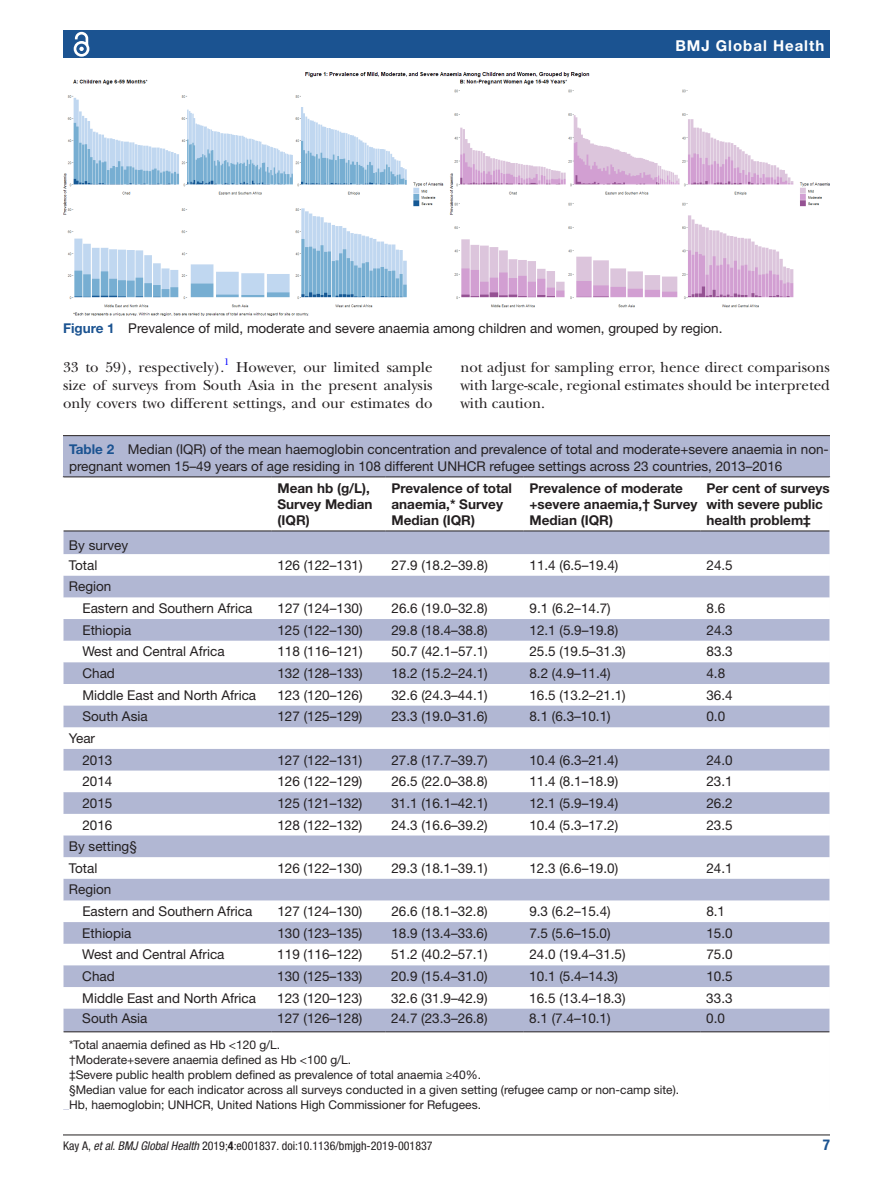
<style>
.page{position:relative;width:893px;height:1191px;background:#fff}
.page>*{position:absolute;margin:0;border:0;box-sizing:border-box;transform-origin:0 0}
.t1{font:15px/18px "New Baskerville";color:#231f20;text-align:justify}
.t2{font:700 15px "Helvetica Neue LT Std";letter-spacing:.065em;color:#fff}
.t3{font:700 condensed 15px "Helvetica Neue LT Std";color:#1b5391}
.t4{font:13.5px/21.6px "Helvetica Neue LT Std";color:#231f20}
.t5{font:700 13.5px/16.2px "Helvetica Neue LT Std";color:#231f20}
.t6{font:12px/15px "Helvetica Neue LT Std";color:#231f20}
.t7{font:condensed 12px "Helvetica Neue LT Std";color:#231f20}
.t8{font:9.9px "New Baskerville";color:#00f}
.s1{font-weight:700;color:#1b5391}
.s2{font-style:italic}
.s3{font-weight:700}
</style>
<div class="page">
<hr style="left:63px;top:1134px;width:767px;height:1px;background:#231f20">
<div style="left:63px;top:31px;width:767px;height:27px;background:#1b5391"></div>
<svg style="left:73px;top:31px;width:17px;height:26px"></svg>
<img style="left:63px;top:73px;width:767px;height:242px">
<div style="left:63px;top:436px;width:767px;height:673px;background:#b1b7d3"></div>
<hr style="left:63px;top:435px;width:767px;height:1px;background:#231f20">
<svg style="left:64px;top:477px;width:766px;height:632px;fill:#fff"></svg>
<hr style="left:63px;top:476px;width:208px;height:1px;background:#231f20">
<hr style="left:63px;top:530px;width:209px;height:1px;background:#231f20">
<hr style="left:272px;top:476px;width:114px;height:1px;background:#231f20">
<hr style="left:272px;top:530px;width:114px;height:1px;background:#231f20">
<hr style="left:386px;top:476px;width:138px;height:1px;background:#231f20">
<hr style="left:386px;top:530px;width:138px;height:1px;background:#231f20">
<hr style="left:524px;top:476px;width:176px;height:1px;background:#231f20">
<hr style="left:524px;top:530px;width:176px;height:1px;background:#231f20">
<hr style="left:700px;top:476px;width:130px;height:1px;background:#231f20">
<hr style="left:700px;top:530px;width:130px;height:1px;background:#231f20">
<hr style="left:272px;top:1031px;width:114px;height:1px;background:#231f20">
<hr style="left:386px;top:1031px;width:138px;height:1px;background:#231f20">
<hr style="left:524px;top:1031px;width:176px;height:1px;background:#231f20">
<hr style="left:63px;top:1031px;width:209px;height:1px;background:#231f20">
<hr style="left:700px;top:1031px;width:130px;height:1px;background:#231f20">
<hr style="left:63px;top:477px;width:1px;height:54px;background:#fff">
<svg style="left:63px;top:531px;width:1px;height:500px"></svg>
<hr style="left:63px;top:1031px;width:1px;height:78px;background:#fff">
<hr style="left:69px;top:1048px;width:761px;height:2px;background:#fff">
<hr style="left:69px;top:1063px;width:761px;height:2px;background:#fff">
<hr style="left:69px;top:1078px;width:761px;height:2px;background:#fff">
<hr style="left:69px;top:1093px;width:761px;height:2px;background:#fff">
<hr style="left:69px;top:1108px;width:761px;height:2px;background:#fff">
<p class="t2" style="left:675px;top:36px;width:150px">BMJ Global Health</p>
<p class="t4" style="left:63px;top:317px;width:661px"><span class="s1">Figure 1</span> Prevalence of mild, moderate and severe anaemia among children and women, grouped by region.</p>
<p class="t1" style="left:63px;top:358px;width:163px">33 to 59), respectively).</p>
<p class="t8" style="left:224px;top:356px;width:7px">1</p>
<p class="t1" style="left:63px;top:358px;width:371px;text-indent:173px">However, our limited sample size of surveys from South Asia in the present analysis only covers two different settings, and our estimates do</p>
<p class="t1" style="left:460px;top:358px;width:371px">not adjust for sampling error, hence direct comparisons with large-scale, regional estimates should be interpreted with caution.</p>
<p class="t4" style="left:69px;top:441px;width:761px;line-height:16.5px"><span class="s1">Table 2</span> Median (IQR) of the mean haemoglobin concentration and prevalence of total and moderate+severe anaemia in non&shy;pregnant women 15–49 years of age residing in 108 different UNHCR refugee settings across 23 countries, 2013–2016</p>
<p class="t5" style="left:278px;top:479px;width:97px">Mean hb (g/L),<br>Survey Median (IQR)</p>
<p class="t5" style="left:391px;top:479px;width:122px">Prevalence of total anaemia,* Survey<br>Median (IQR)</p>
<p class="t5" style="left:529px;top:479px;width:169px">Prevalence of moderate +severe anaemia,† Survey<br>Median (IQR)</p>
<p class="t5" style="left:706px;top:479px;width:125px">Per cent of surveys with severe public health problem‡</p>
<p class="t4" style="left:69px;top:534px;width:61px;line-height:20.1px">By survey<br>Total</p>
<p class="t4" style="left:277px;top:554px;width:87px">126 (122–131)</p>
<p class="t4" style="left:391px;top:554px;width:98px">27.9 (18.2–39.8)</p>
<p class="t4" style="left:529px;top:554px;width:90px">11.4 (6.5–19.4)</p>
<p class="t4" style="left:706px;top:554px;width:28px">24.5</p>
<p class="t4" style="left:82px;top:575px;width:172px;text-indent:-14px">Region<br>Eastern and Southern Africa</p>
<p class="t4" style="left:277px;top:597px;width:87px">127 (124–130)</p>
<p class="t4" style="left:391px;top:597px;width:98px">26.6 (19.0–32.8)</p>
<p class="t4" style="left:529px;top:597px;width:83px">9.1 (6.2–14.7)</p>
<p class="t4" style="left:706px;top:597px;width:20px">8.6</p>
<p class="t4" style="left:82px;top:619px;width:51px">Ethiopia</p>
<p class="t4" style="left:277px;top:619px;width:87px">125 (122–130)</p>
<p class="t4" style="left:391px;top:619px;width:98px">29.8 (18.4–38.8)</p>
<p class="t4" style="left:529px;top:619px;width:90px">12.1 (5.9–19.8)</p>
<p class="t4" style="left:706px;top:619px;width:28px">24.3</p>
<p class="t4" style="left:82px;top:640px;width:144px">West and Central Africa</p>
<p class="t4" style="left:277px;top:640px;width:87px">118 (116–121)</p>
<p class="t4" style="left:391px;top:640px;width:98px">50.7 (42.1–57.1)</p>
<p class="t4" style="left:529px;top:640px;width:98px">25.5 (19.5–31.3)</p>
<p class="t4" style="left:706px;top:640px;width:28px">83.3</p>
<p class="t4" style="left:82px;top:662px;width:34px">Chad</p>
<p class="t4" style="left:277px;top:662px;width:87px">132 (128–133)</p>
<p class="t4" style="left:391px;top:662px;width:98px">18.2 (15.2–24.1)</p>
<p class="t4" style="left:529px;top:662px;width:83px">8.2 (4.9–11.4)</p>
<p class="t4" style="left:706px;top:662px;width:20px">4.8</p>
<p class="t4" style="left:82px;top:684px;width:175px">Middle East and North Africa</p>
<p class="t4" style="left:277px;top:684px;width:87px">123 (120–126)</p>
<p class="t4" style="left:391px;top:684px;width:98px">32.6 (24.3–44.1)</p>
<p class="t4" style="left:529px;top:684px;width:98px">16.5 (13.2–21.1)</p>
<p class="t4" style="left:706px;top:684px;width:28px">36.4</p>
<p class="t4" style="left:82px;top:705px;width:67px">South Asia</p>
<p class="t4" style="left:277px;top:705px;width:87px">127 (125–129)</p>
<p class="t4" style="left:391px;top:705px;width:98px">23.3 (19.0–31.6)</p>
<p class="t4" style="left:529px;top:705px;width:83px">8.1 (6.3–10.1)</p>
<p class="t4" style="left:706px;top:705px;width:20px">0.0</p>
<p class="t4" style="left:82px;top:727px;width:32px;text-indent:-14px">Year<br>2013</p>
<p class="t4" style="left:277px;top:749px;width:87px">127 (122–131)</p>
<p class="t4" style="left:391px;top:749px;width:98px">27.8 (17.7–39.7)</p>
<p class="t4" style="left:529px;top:749px;width:90px">10.4 (6.3–21.4)</p>
<p class="t4" style="left:706px;top:749px;width:28px">24.0</p>
<p class="t4" style="left:82px;top:770px;width:32px">2014</p>
<p class="t4" style="left:277px;top:770px;width:87px">126 (122–129)</p>
<p class="t4" style="left:391px;top:770px;width:98px">26.5 (22.0–38.8)</p>
<p class="t4" style="left:529px;top:770px;width:90px">11.4 (8.1–18.9)</p>
<p class="t4" style="left:706px;top:770px;width:28px">23.1</p>
<p class="t4" style="left:82px;top:792px;width:32px">2015</p>
<p class="t4" style="left:277px;top:792px;width:87px">125 (121–132)</p>
<p class="t4" style="left:391px;top:792px;width:98px">31.1 (16.1–42.1)</p>
<p class="t4" style="left:529px;top:792px;width:90px">12.1 (5.9–19.4)</p>
<p class="t4" style="left:706px;top:792px;width:28px">26.2</p>
<p class="t4" style="left:82px;top:813px;width:32px">2016</p>
<p class="t4" style="left:277px;top:813px;width:87px">128 (122–132)</p>
<p class="t4" style="left:391px;top:813px;width:98px">24.3 (16.6–39.2)</p>
<p class="t4" style="left:529px;top:813px;width:90px">10.4 (5.3–17.2)</p>
<p class="t4" style="left:706px;top:813px;width:28px">23.5</p>
<p class="t4" style="left:69px;top:835px;width:70px">By setting§<br>Total</p>
<p class="t4" style="left:277px;top:857px;width:87px">126 (122–130)</p>
<p class="t4" style="left:391px;top:857px;width:98px">29.3 (18.1–39.1)</p>
<p class="t4" style="left:529px;top:857px;width:90px">12.3 (6.6–19.0)</p>
<p class="t4" style="left:706px;top:857px;width:28px">24.1</p>
<p class="t4" style="left:82px;top:878px;width:172px;text-indent:-14px">Region<br>Eastern and Southern Africa</p>
<p class="t4" style="left:277px;top:900px;width:87px">127 (124–130)</p>
<p class="t4" style="left:391px;top:900px;width:98px">26.6 (18.1–32.8)</p>
<p class="t4" style="left:529px;top:900px;width:83px">9.3 (6.2–15.4)</p>
<p class="t4" style="left:706px;top:900px;width:20px">8.1</p>
<p class="t4" style="left:82px;top:922px;width:51px">Ethiopia</p>
<p class="t4" style="left:277px;top:922px;width:87px">130 (123–135)</p>
<p class="t4" style="left:391px;top:922px;width:98px">18.9 (13.4–33.6)</p>
<p class="t4" style="left:529px;top:922px;width:83px">7.5 (5.6–15.0)</p>
<p class="t4" style="left:706px;top:922px;width:28px">15.0</p>
<p class="t4" style="left:82px;top:943px;width:144px">West and Central Africa</p>
<p class="t4" style="left:277px;top:943px;width:87px">119 (116–122)</p>
<p class="t4" style="left:391px;top:943px;width:98px">51.2 (40.2–57.1)</p>
<p class="t4" style="left:529px;top:943px;width:98px">24.0 (19.4–31.5)</p>
<p class="t4" style="left:706px;top:943px;width:28px">75.0</p>
<p class="t4" style="left:82px;top:965px;width:34px">Chad</p>
<p class="t4" style="left:277px;top:965px;width:87px">130 (125–133)</p>
<p class="t4" style="left:391px;top:965px;width:98px">20.9 (15.4–31.0)</p>
<p class="t4" style="left:529px;top:965px;width:90px">10.1 (5.4–14.3)</p>
<p class="t4" style="left:706px;top:965px;width:28px">10.5</p>
<p class="t4" style="left:82px;top:987px;width:175px">Middle East and North Africa</p>
<p class="t4" style="left:277px;top:987px;width:87px">123 (120–123)</p>
<p class="t4" style="left:391px;top:987px;width:98px">32.6 (31.9–42.9)</p>
<p class="t4" style="left:529px;top:987px;width:98px">16.5 (13.4–18.3)</p>
<p class="t4" style="left:706px;top:987px;width:28px">33.3</p>
<p class="t4" style="left:82px;top:1007px;width:67px">South Asia</p>
<p class="t4" style="left:277px;top:1007px;width:87px">127 (126–128)</p>
<p class="t4" style="left:391px;top:1007px;width:98px">24.7 (23.3–26.8)</p>
<p class="t4" style="left:529px;top:1007px;width:83px">8.1 (7.4–10.1)</p>
<p class="t4" style="left:706px;top:1007px;width:20px">0.0</p>
<p class="t6" style="left:69px;top:1037px;width:612px">*Total anaemia defined as Hb &lt;120 g/L.<br>†Moderate+severe anaemia defined as Hb &lt;100 g/L.<br>‡Severe public health problem defined as prevalence of total anaemia ≥40%.<br>§Median value for each indicator across all surveys conducted in a given setting (refugee camp or non-camp site).<br>Hb, haemoglobin; UNHCR, United Nations High Commissioner for Refugees.</p>
<p class="t7" style="left:63px;top:1138px;width:371px">Kay A, <span class="s2">et al</span>. <span class="s2">BMJ Global Health</span> 2019;<span class="s3">4</span>:e001837. doi:10.1136/bmjgh-2019-001837</p>
<p class="t3" style="left:823px;top:1135px;width:9px">7</p>
</div>
